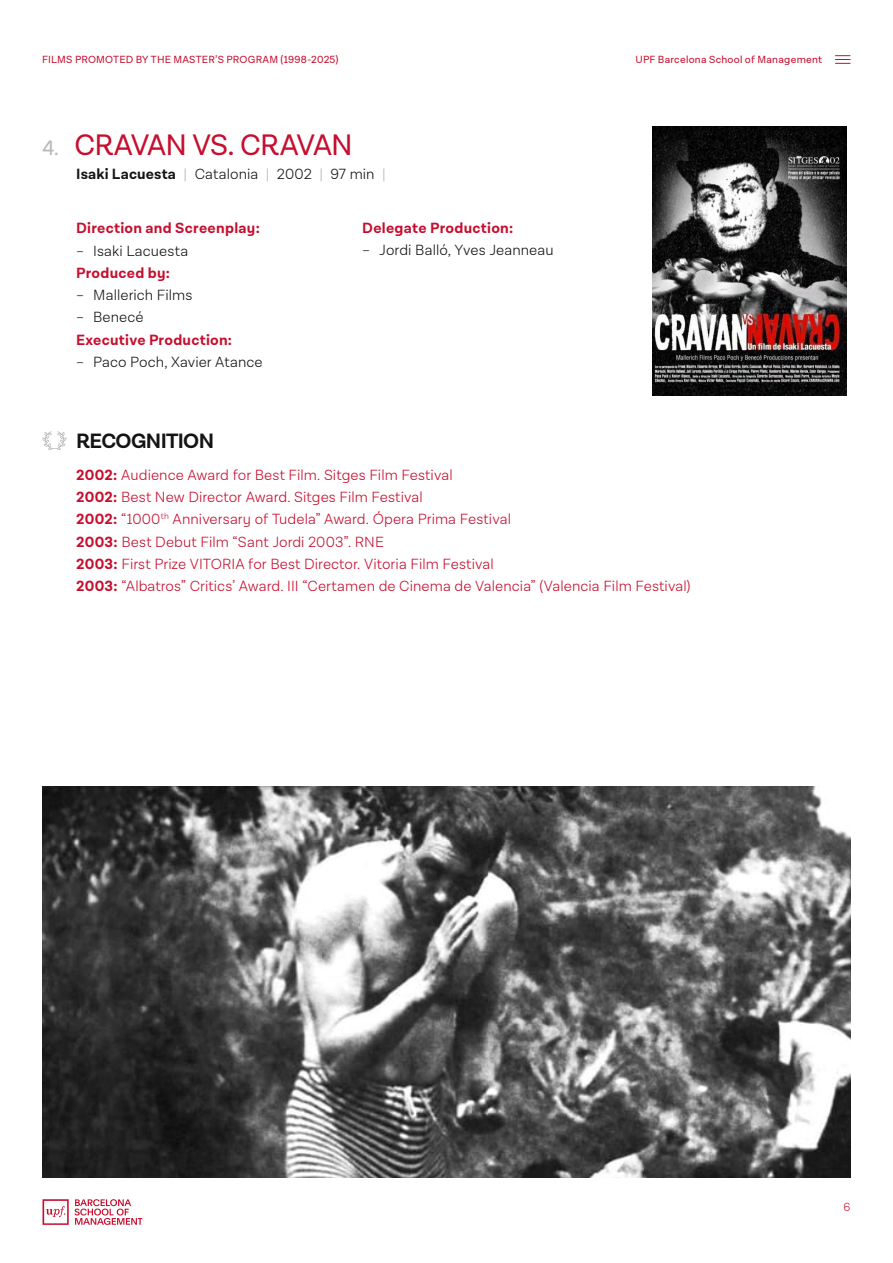
<style>
.page{position:relative;width:893px;height:1263px;background:#fff}
.page>*{position:absolute;margin:0;border:0;box-sizing:border-box;transform-origin:0 0}
.t1{font:30px "Lota Grotesque Alt 1";letter-spacing:-.035em;color:#c60e2e}
.t2{font:700 21px "Lota Grotesque Alt 1";letter-spacing:-.03em;color:#141414}
.t3{font:300 15px/22.2px "Lota Grotesque Alt 1";letter-spacing:.005em;color:#c60e2e}
.t4{font:300 15px "Lota Grotesque Alt 1";letter-spacing:.005em;color:#141414}
.t5{font:700 15px "Lota Grotesque Alt 1";letter-spacing:.02em;color:#c60e2e}
.t6{font:300 12px "Lota Grotesque Alt 1";color:#c60e2e}
.t7{font:10.5px "Lota Grotesque Alt 1";letter-spacing:.02em;color:#c60e2e}
.s1{font-size:21px;color:#b8b8b8}
.s2{font-weight:700}
.s3{color:#b8b8b8}
</style>
<div class="page">
<svg style="left:75px;top:1199px;width:67px;height:26px"></svg>
<svg style="left:43px;top:1199px;width:26px;height:26px"></svg>
<svg style="left:835px;top:55px;width:15px;height:9px"></svg>
<svg style="left:42px;top:431px;width:25px;height:19px"></svg>
<img style="left:653px;top:126px;width:193px;height:269px">
<img style="left:42px;top:787px;width:808px;height:391px">
<p class="t7" style="left:42px;top:54px;width:298px">FILMS PROMOTED BY THE MASTER’S PROGRAM (1998-2025)</p>
<p class="t7" style="left:636px;top:54px;width:188px">UPF Barcelona School of Management</p>
<h1 class="t1" style="left:43px;top:128px;width:312px"><span class="s1">4.</span> CRAVAN VS. CRAVAN</h1>
<p class="t4" style="left:76px;top:166px;width:311px"><span class="s2">Isaki Lacuesta</span> <span class="s3">|</span> Catalonia <span class="s3">|</span> 2002 <span class="s3">|</span> 97 min <span class="s3">|</span></p>
<p class="t5" style="left:76px;top:220px;width:185px">Direction and Screenplay:</p>
<p class="t4" style="left:76px;top:242px;width:114px">– Isaki Lacuesta</p>
<p class="t5" style="left:76px;top:264px;width:95px">Produced by:</p>
<p class="t4" style="left:76px;top:287px;width:118px">– Mallerich Films</p>
<p class="t4" style="left:76px;top:309px;width:69px">– Benecé</p>
<p class="t5" style="left:76px;top:331px;width:157px">Executive Production:</p>
<p class="t4" style="left:76px;top:354px;width:188px">– Paco Poch, Xavier Atance</p>
<h2 class="t2" style="left:76px;top:428px;width:139px">RECOGNITION</h2>
<p class="t5" style="left:362px;top:220px;width:152px">Delegate Production:</p>
<p class="t4" style="left:362px;top:242px;width:193px">– Jordi Balló, Yves Jeanneau</p>
<p class="t3" style="left:76px;top:464px;width:616px"><span class="s2">2002:</span> Audience Award for Best Film. Sitges Film Festival<br><span class="s2">2002:</span> Best New Director Award. Sitges Film Festival<br><span class="s2">2002:</span> “1000<sup>th</sup> Anniversary of Tudela” Award. Ópera Prima Festival<br><span class="s2">2003:</span> Best Debut Film “Sant Jordi 2003”. RNE<br><span class="s2">2003:</span> First Prize VITORIA for Best Director. Vitoria Film Festival<br><span class="s2">2003:</span> “Albatros” Critics’ Award. III “Certamen de Cinema de Valencia” (Valencia Film Festival)</p>
<p class="t6" style="left:843px;top:1200px;width:8px">6</p>
</div>
